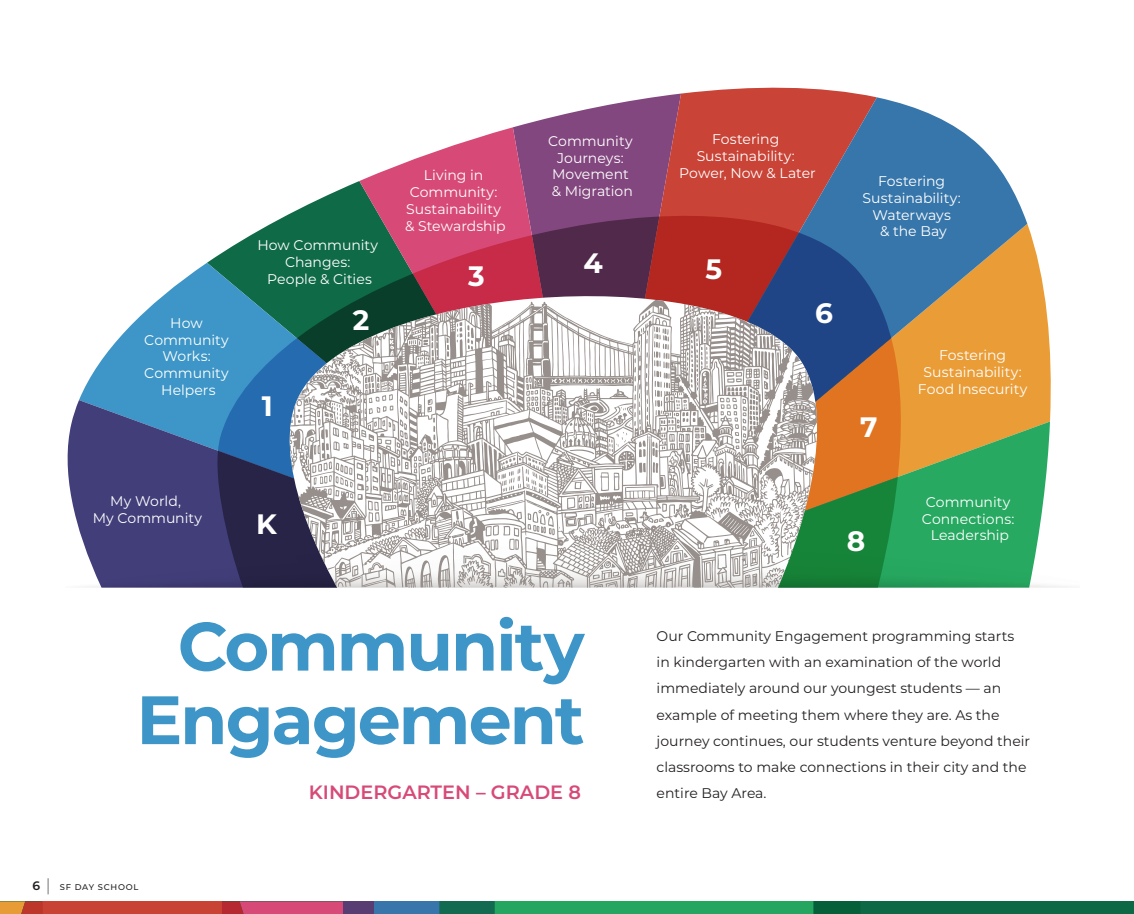
<style>
.page{position:relative;width:1134px;height:914px;background:#fff}
.page>*{position:absolute;margin:0;border:0;box-sizing:border-box;transform-origin:0 0}
.t1{font:700 68.25px/73.5px "Montserrat";letter-spacing:-.03em;color:#3d96c7;text-align:right}
.t2{font:700 28px "Montserrat";color:#fff}
.t3{font:600 19.25px "Montserrat";color:#d74a78}
.t4{font:14px/16.8px "Montserrat";color:#fff;text-align:center}
.body_copy_1{font:14px/26.2px "Montserrat";color:#231f20}
.t5{font:600 12.25px "Montserrat";color:#231f20}
.t6{font:500 8.4px "Montserrat";letter-spacing:.09em;color:#231f20}
.s1{font-weight:300;font-size:17.15px}
</style>
<div class="page">
<svg style="left:1027px;top:224px;width:24px;height:197px;fill:#ea9d37"></svg>
<svg style="left:514px;top:107px;width:80px;height:20px"></svg>
<svg style="left:656px;top:87px;width:219px;height:10px;fill:#c94336"></svg>
<svg style="left:594px;top:97px;width:433px;height:324px;background:#a07772"></svg>
<svg style="left:207px;top:181px;width:152px;height:82px"></svg>
<svg style="left:359px;top:127px;width:235px;height:89px;fill:#d74a7f"></svg>
<svg style="left:79px;top:263px;width:138px;height:137px;fill:#3d96c7"></svg>
<svg style="left:67px;top:400px;width:150px;height:145px;background:#4b568d"></svg>
<svg style="left:901px;top:421px;width:149px;height:124px;background:#5aa95d"></svg>
<svg style="left:217px;top:216px;width:684px;height:329px;background:#6c5c67"></svg>
<svg style="left:245px;top:260px;width:633px;height:328px;background:#605257"></svg>
<svg style="left:84px;top:545px;width:983px;height:42px;background:#427a70"></svg>
<svg style="left:277px;top:296px;width:556px;height:291px"></svg>
<div style="left:0;top:901px;width:1134px;height:13px;background:#0d6846"></div>
<div style="left:43px;top:901px;width:179px;height:13px;background:#c94334"></div>
<svg style="left:0;top:901px;width:43px;height:13px"></svg>
<svg style="left:222px;top:901px;width:638px;height:13px"></svg>
<p class="t4" style="left:144px;top:314px;width:86px">How<br>Community<br>Works:<br>Community<br>Helpers</p>
<p class="t4" style="left:257px;top:236px;width:122px">How Community<br>Changes:<br>People &amp; Cities</p>
<h2 class="t2" style="left:262px;top:386px;width:12px">1</h2>
<h2 class="t2" style="left:353px;top:299px;width:18px">2</h2>
<p class="t4" style="left:405px;top:166px;width:102px">Living in<br>Community:<br>Sustainability &amp; Stewardship</p>
<h2 class="t2" style="left:468px;top:256px;width:18px">3</h2>
<p class="t4" style="left:93px;top:492px;width:111px">My World,<br>My Community</p>
<h2 class="t2" style="left:256px;top:503px;width:22px">K</h2>
<p class="t4" style="left:548px;top:132px;width:86px">Community<br>Journeys:<br>Movement &amp; Migration</p>
<h2 class="t2" style="left:583px;top:242px;width:21px">4</h2>
<p class="t4" style="left:679px;top:130px;width:138px">Fostering<br>Sustainability:<br>Power, Now &amp; Later</p>
<h2 class="t2" style="left:706px;top:248px;width:18px">5</h2>
<h2 class="t2" style="left:815px;top:293px;width:19px">6</h2>
<p class="t4" style="left:863px;top:172px;width:100px">Fostering<br>Sustainability:<br>Waterways<br>&amp; the Bay</p>
<h2 class="t2" style="left:860px;top:406px;width:19px">7</h2>
<p class="t4" style="left:918px;top:346px;width:111px">Fostering<br>Sustainability:<br>Food Insecurity</p>
<h2 class="t2" style="left:847px;top:520px;width:20px">8</h2>
<p class="t4" style="left:922px;top:493px;width:94px">Community<br>Connections:<br>Leadership</p>
<p class="t1" style="left:137px;top:606px;width:449px">Community<br>Engagement</p>
<p class="t3" style="left:309px;top:778px;width:274px">KINDERGARTEN – GRADE 8</p>
<p class="body_copy_1" style="left:657px;top:622px;width:375px">Our Community Engagement programming starts in kindergarten with an examination of the world immediately around our youngest students — an example of meeting them where they are. As the journey continues, our students venture beyond their classrooms to make connections in their city and the entire Bay Area.</p>
<p class="t5" style="left:33px;top:876px;width:9px">6</p>
<p class="t6" style="left:46px;top:880px;width:94px"><span class="s1">|</span> SF DAY SCHOOL</p>
</div>
